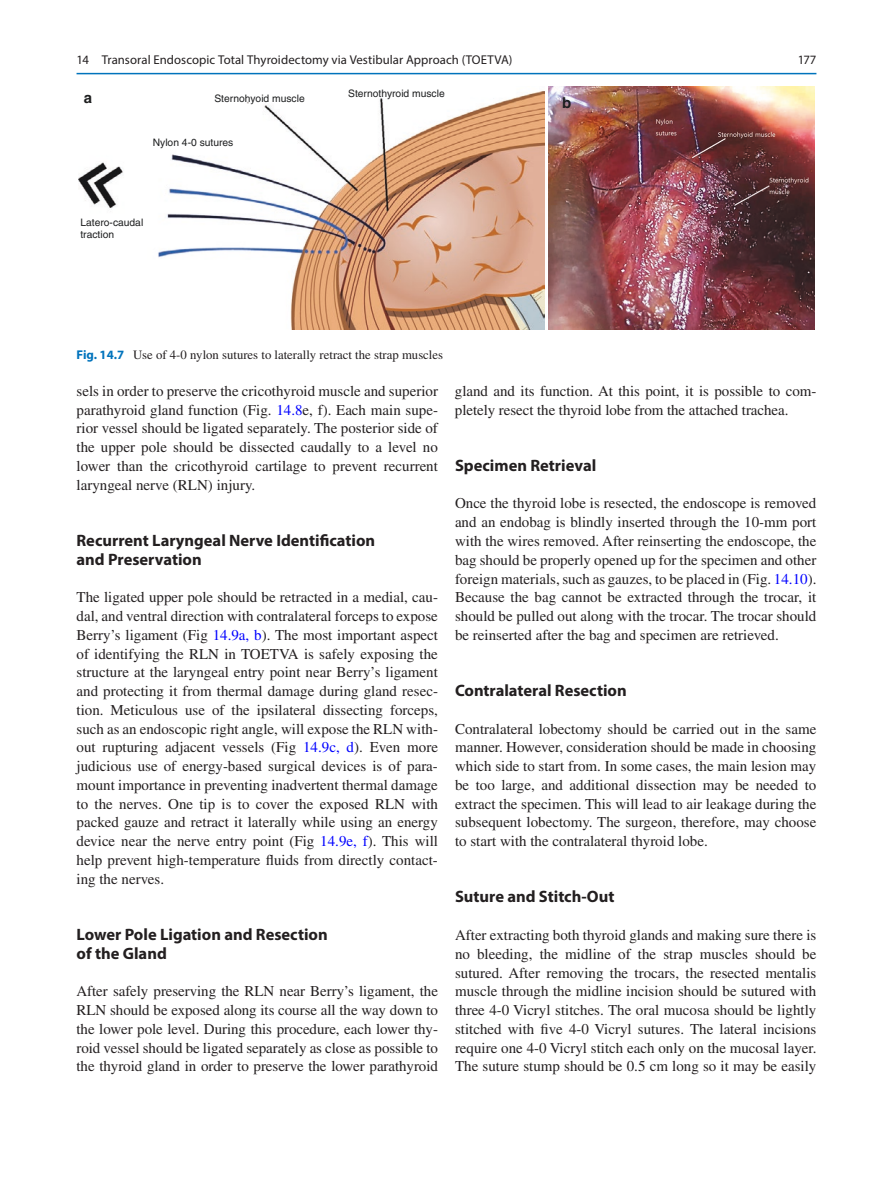
<style>
.page{position:relative;width:893px;height:1187px;background:#fff}
.page>*{position:absolute;margin:0;border:0;box-sizing:border-box;transform-origin:0 0}
.t1{font:700 16.5px/18.8px "Myriad Pro";color:#231f20}
.t2{font:15px/18.8px "Times LT Std";color:#231f20;text-align:justify}
.t3{font:700 15px "Helvetica";color:#1d1e1f}
.t4{font:12.75px "Myriad Pro Regular 3";letter-spacing:.005em;color:#231f20}
.t5{font:12.75px "Times LT Std";color:#231f20}
.t6{font:12.75px "Myriad Pro";color:#231f20}
.t7{font:10.35px/12.3px "Helvetica 5";color:#1d1e1f}
.s1{font-family:"Myriad Pro";font-weight:700;color:#0073bc}
.s2{color:#00f}
</style>
<div class="page">
<img style="left:78px;top:90px;width:466px;height:240px">
<img style="left:549px;top:87px;width:266px;height:243px">
<hr style="left:77px;top:73px;width:739px;height:1px;background:#0073bc">
<p class="t4" style="left:77px;top:52px;width:437px">14 Transoral Endoscopic Total Thyroidectomy via Vestibular Approach (TOETVA)</p>
<p class="t7" style="left:214px;top:92px;width:92px">Sternohyoid muscle</p>
<p class="t7" style="left:348px;top:88px;width:98px">Sternothyroid muscle</p>
<p class="t3" style="left:84px;top:88px;width:10px">a</p>
<p class="t3" style="left:562px;top:93px;width:11px">b</p>
<p class="t7" style="left:153px;top:136px;width:82px">Nylon 4-0 sutures</p>
<p class="t7" style="left:80px;top:216px;width:64px">Latero-caudal traction</p>
<p class="t5" style="left:77px;top:347px;width:368px"><span class="s1">Fig. 14.7</span> Use of 4-0 nylon sutures to laterally retract the strap muscles</p>
<p class="t6" style="left:798px;top:52px;width:20px">177</p>
<p class="t2" style="left:77px;top:381px;width:363px">sels in order to preserve the cricothyroid muscle and superior parathyroid gland function (Fig. <span class="s2">14.8</span>e, f). Each main supe&shy;rior vessel should be ligated separately. The posterior side of the upper pole should be dissected caudally to a level no lower than the cricothyroid cartilage to prevent recurrent laryngeal nerve (RLN) injury.</p>
<p class="t1" style="left:77px;top:530px;width:300px">Recurrent Laryngeal Nerve Identification and Preservation</p>
<p class="t2" style="left:77px;top:587px;width:363px">The ligated upper pole should be retracted in a medial, cau&shy;dal, and ventral direction with contralateral forceps to expose Berry’s ligament (Fig <span class="s2">14.9a, b</span>). The most important aspect of identifying the RLN in TOETVA is safely exposing the structure at the laryngeal entry point near Berry’s ligament and protecting it from thermal damage during gland resec&shy;tion. Meticulous use of the ipsilateral dissecting forceps, such as an endoscopic right angle, will expose the RLN with&shy;out rupturing adjacent vessels (Fig <span class="s2">14.9c, d</span>). Even more judicious use of energy-based surgical devices is of para&shy;mount importance in preventing inadvertent thermal damage to the nerves. One tip is to cover the exposed RLN with packed gauze and retract it laterally while using an energy device near the nerve entry point (Fig <span class="s2">14.9e, f</span>). This will help prevent high-temperature fluids from directly contact&shy;ing the nerves.</p>
<p class="t1" style="left:77px;top:924px;width:253px">Lower Pole Ligation and Resection of the Gland</p>
<p class="t2" style="left:77px;top:981px;width:363px">After safely preserving the RLN near Berry’s ligament, the RLN should be exposed along its course all the way down to the lower pole level. During this procedure, each lower thy&shy;roid vessel should be ligated separately as close as possible to the thyroid gland in order to preserve the lower parathyroid</p>
<p class="t2" style="left:455px;top:381px;width:363px">gland and its function. At this point, it is possible to com&shy;pletely resect the thyroid lobe from the attached trachea.</p>
<p class="t1" style="left:455px;top:455px;width:143px">Specimen Retrieval</p>
<p class="t2" style="left:455px;top:494px;width:363px">Once the thyroid lobe is resected, the endoscope is removed and an endobag is blindly inserted through the 10-mm port with the wires removed. After reinserting the endoscope, the bag should be properly opened up for the specimen and other foreign materials, such as gauzes, to be placed in (Fig. <span class="s2">14.10</span>).<br>Because the bag cannot be extracted through the trocar, it should be pulled out along with the trocar. The trocar should be reinserted after the bag and specimen are retrieved.</p>
<p class="t1" style="left:455px;top:680px;width:173px">Contralateral Resection</p>
<p class="t2" style="left:455px;top:719px;width:363px">Contralateral lobectomy should be carried out in the same manner. However, consideration should be made in choosing which side to start from. In some cases, the main lesion may be too large, and additional dissection may be needed to extract the specimen. This will lead to air leakage during the subsequent lobectomy. The surgeon, therefore, may choose to start with the contralateral thyroid lobe.</p>
<p class="t1" style="left:455px;top:886px;width:161px">Suture and Stitch-Out</p>
<p class="t2" style="left:455px;top:925px;width:363px">After extracting both thyroid glands and making sure there is no bleeding, the midline of the strap muscles should be sutured. After removing the trocars, the resected mentalis muscle through the midline incision should be sutured with three 4-0 Vicryl stitches. The oral mucosa should be lightly stitched with five 4-0 Vicryl sutures. The lateral incisions require one 4-0 Vicryl stitch each only on the mucosal layer.<br>The suture stump should be 0.5 cm long so it may be easily</p>
</div>
